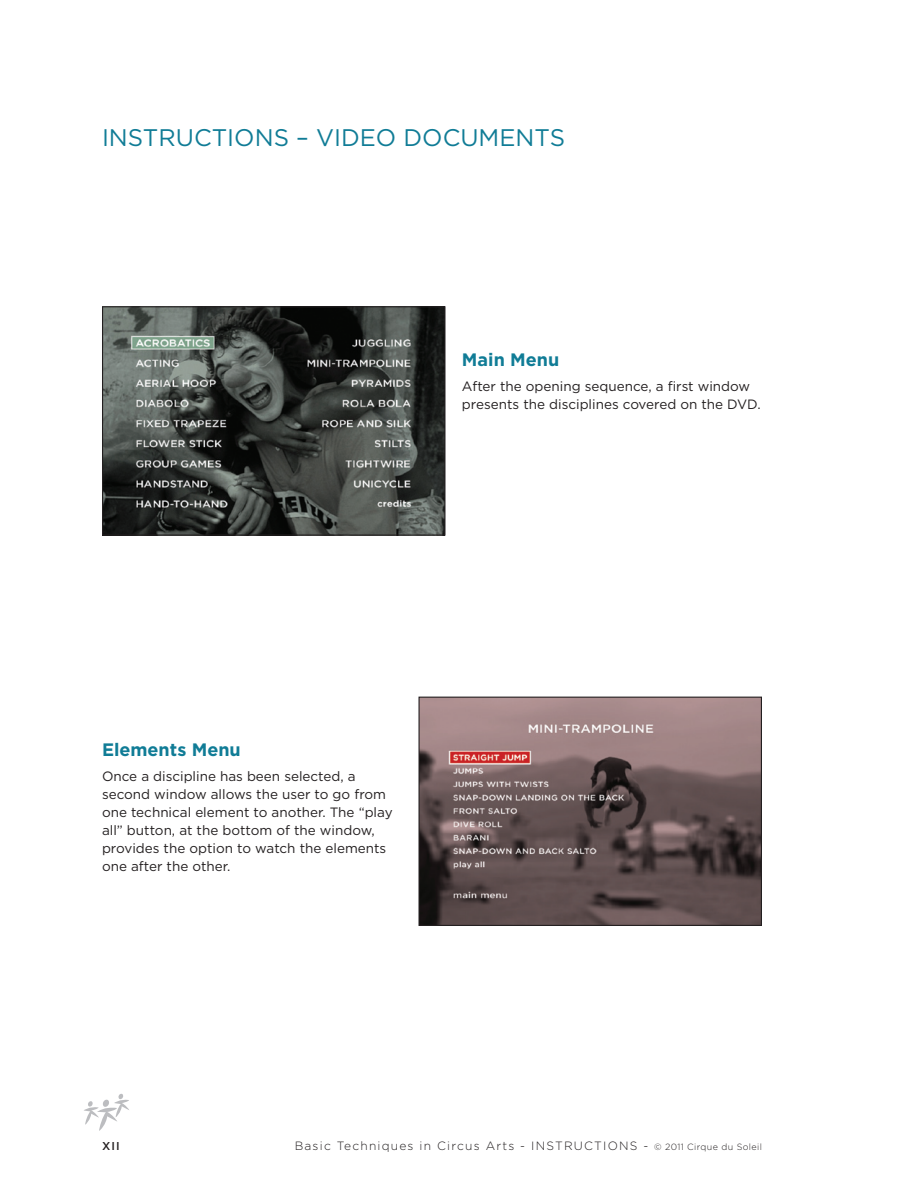
<style>
.page{position:relative;width:918px;height:1188px;background:#fff}
.page>*{position:absolute;margin:0;border:0;box-sizing:border-box;transform-origin:0 0}
.t1{font:24px "Gotham";color:#107c96}
.t2{font:700 18px "Gotham";color:#107c96}
.t3{font:13.5px/18px "Gotham";color:#231f20}
.t4{font:300 12px "Gotham";letter-spacing:.1em;color:#231f20}
.t5{font:500 11.4px "Gotham";color:#231f20}
.s1{font-size:9px}
</style>
<div class="page">
<svg style="left:84px;top:1093px;width:45px;height:38px"></svg>
<img style="left:420px;top:699px;width:340px;height:225px">
<div style="left:418px;top:697px;width:344px;height:229px;border:1px solid #231f20"></div>
<img style="left:104px;top:308px;width:340px;height:226px">
<div style="left:102px;top:306px;width:344px;height:230px;border:1px solid #231f20"></div>
<h1 class="t1" style="left:102px;top:124px;width:465px">Instructions – Vi deo documents</h1>
<h2 class="t2" style="left:462px;top:349px;width:99px">Main Menu</h2>
<p class="t3" style="left:462px;top:377px;width:300px">After the opening sequence, a first window presents the disciplines covered on the DVD.</p>
<h2 class="t2" style="left:102px;top:740px;width:140px">Elements Menu</h2>
<p class="t3" style="left:102px;top:767px;width:292px">Once a discipline has been selected, a second window allows the user to go from one technical element to another. The “play all” button, at the bottom of the window, provides the option to watch the elements one after the other.</p>
<p class="t5" style="left:102px;top:1139px;width:19px">XII</p>
<p class="t4" style="left:295px;top:1140px;width:469px">Basic Techniques in Circus Arts - INSTRUCTIONS - <span class="s1">© 2011 Cirque du Soleil</span></p>
</div>
